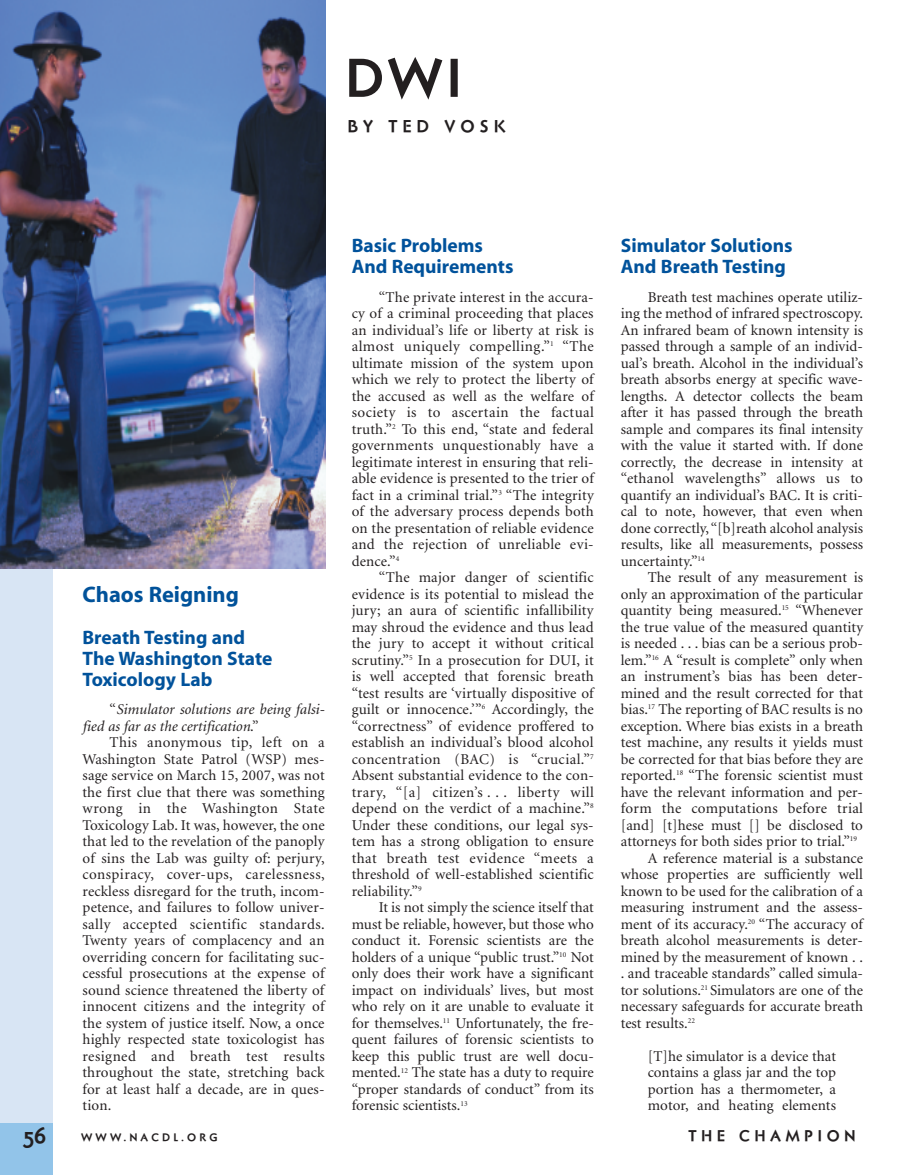
<style>
.page{position:relative;width:905px;height:1175px;background:#fff}
.page>*{position:absolute;margin:0;border:0;box-sizing:border-box;transform-origin:0 0}
.t1{font:700 51px "Naniara";color:#231f20}
.t2{font:700 22.5px "Myriad";color:#01529a}
.t3{font:700 21px "Naniara";color:#231f20;scale:.95 1}
.t4{font:700 19.5px/21px "Myriad";color:#01529b}
.t5{font:700 16.5px "Naniara";letter-spacing:.3em;color:#231f20}
.t6{font:15px/16.5px "Minion";color:#231f20;text-align:justify}
.t7{font:italic 15px/16.5px "Minion";color:#231f20}
.t8{font:15px "Minion";letter-spacing:.02em;color:#231f20}
.t9{font:700 15px "Naniara";letter-spacing:.3em;color:#231f20}
.t10{font:700 10.5px "Naniara";letter-spacing:.3em;color:#231f20}
.s1{font-style:normal}
</style>
<div class="page">
<div style="left:0;top:0;width:53px;height:1174px;background:#d8e5f4"></div>
<div style="left:0;top:1123px;width:52px;height:51px;background:#92c4e9"></div>
<img style="left:0;top:0;width:326px;height:568px">
<h1 class="t1" style="left:345px;top:59px;width:118px">DWI</h1>
<p class="t5" style="left:347px;top:120px;width:160px">BY TED VOSK</p>
<h2 class="t2" style="left:82px;top:586px;width:158px">Chaos Reigning</h2>
<h3 class="t4" style="left:82px;top:628px;width:191px">Breath Testing and<br>The Washington State<br>Toxicology Lab</h3>
<p class="t7" style="left:82px;top:702px;width:244px;text-indent:27px"><span class="s1">“</span>Simulator solutions are being falsi&shy;fied as far as the certification<span class="s1">.”</span></p>
<p class="t6" style="left:82px;top:735px;width:244px;text-indent:27px">This anonymous tip, left on a Washington State Patrol (WSP) mes&shy;sage service on March 15, 2007, was not the first clue that there was something wrong in the Washington State Toxicology Lab. It was, however, the one that led to the revelation of the panoply of sins the Lab was guilty of: perjury, conspiracy, cover-ups, carelessness, reckless disregard for the truth, incom&shy;petence, and failures to follow univer&shy;sally accepted scientific standards.<br>Twenty years of complacency and an overriding concern for facilitating suc&shy;cessful prosecutions at the expense of sound science threatened the liberty of innocent citizens and the integrity of the system of justice itself. Now, a once highly respected state toxicologist has resigned and breath test results throughout the state, stretching back for at least half a decade, are in ques&shy;tion.</p>
<h3 class="t4" style="left:351px;top:237px;width:163px">Basic Problems<br>And Requirements</h3>
<p class="t6" style="left:351px;top:290px;width:244px;text-indent:27px">“The private interest in the accura&shy;cy of a criminal proceeding that places an individual’s life or liberty at risk is almost uniquely compelling.”<sup>1</sup> “The ultimate mission of the system upon which we rely to protect the liberty of the accused as well as the welfare of society is to ascertain the factual truth.”<sup>2</sup> To this end, “state and federal governments unquestionably have a legitimate interest in ensuring that reli&shy;able evidence is presented to the trier of fact in a criminal trial.”<sup>3</sup> “The integrity of the adversary process depends both on the presentation of reliable evidence and the rejection of unreliable evi&shy;dence.”<sup>4</sup></p>
<p class="t6" style="left:351px;top:570px;width:244px;text-indent:27px">“The major danger of scientific evidence is its potential to mislead the jury; an aura of scientific infallibility may shroud the evidence and thus lead the jury to accept it without critical scrutiny.”<sup>5</sup> In a prosecution for DUI, it is well accepted that forensic breath “test results are ‘virtually dispositive of guilt or innocence.’”<sup>6</sup> Accordingly, the “correctness” of evidence proffered to establish an individual’s blood alcohol concentration (BAC) is “crucial.”<sup>7<br></sup>Absent substantial evidence to the con&shy;trary, “[a] citizen’s . . . liberty will depend on the verdict of a machine.”<sup>8<br></sup>Under these conditions, our legal sys&shy;tem has a strong obligation to ensure that breath test evidence “meets a threshold of well-established scientific reliability.”<sup>9</sup></p>
<p class="t6" style="left:351px;top:900px;width:244px;text-indent:27px">It is not simply the science itself that must be reliable, however, but those who conduct it. Forensic scientists are the holders of a unique “public trust.”<sup>10</sup> Not only does their work have a significant impact on individuals’ lives, but most who rely on it are unable to evaluate it for themselves.<sup>11</sup> Unfortunately, the fre&shy;quent failures of forensic scientists to keep this public trust are well docu&shy;mented.<sup>12</sup> The state has a duty to require “proper standards of conduct” from its forensic scientists.<sup>13</sup></p>
<h3 class="t4" style="left:621px;top:237px;width:173px">Simulator Solutions<br>And Breath Testing</h3>
<p class="t6" style="left:621px;top:290px;width:244px;text-indent:27px">Breath test machines operate utiliz&shy;ing the method of infrared spectroscopy.<br>An infrared beam of known intensity is passed through a sample of an individ&shy;ual’s breath. Alcohol in the individual’s breath absorbs energy at specific wave&shy;lengths. A detector collects the beam after it has passed through the breath sample and compares its final intensity with the value it started with. If done correctly, the decrease in intensity at “ethanol wavelengths” allows us to quantify an individual’s BAC. It is criti&shy;cal to note, however, that even when done correctly,“[b]reath alcohol analysis results, like all measurements, possess uncertainty.”<sup>14</sup></p>
<p class="t6" style="left:648px;top:570px;width:217px">The result of any measurement is</p>
<p class="t6" style="left:621px;top:587px;width:244px">only an approximation of the particular</p>
<p class="t6" style="left:621px;top:603px;width:244px">quantity being measured.<sup>15</sup> “Whenever</p>
<p class="t6" style="left:621px;top:620px;width:244px">the true value of the measured quantity</p>
<p class="t6" style="left:621px;top:636px;width:244px">is needed . . . bias can be a serious prob-</p>
<p class="t6" style="left:621px;top:653px;width:244px">lem.”<sup>16</sup> A “result is complete” only when</p>
<p class="t6" style="left:621px;top:669px;width:244px">an instrument’s bias has been deter-</p>
<p class="t6" style="left:621px;top:686px;width:244px">mined and the result corrected for that</p>
<p class="t6" style="left:621px;top:702px;width:244px">bias.<sup>17</sup> The reporting of BAC results is no</p>
<p class="t6" style="left:621px;top:719px;width:244px">exception. Where bias exists in a breath</p>
<p class="t6" style="left:621px;top:735px;width:244px">test machine, any results it yields must</p>
<p class="t6" style="left:621px;top:752px;width:244px">be corrected for that bias before they are</p>
<p class="t6" style="left:621px;top:768px;width:244px">reported.<sup>18</sup> “The forensic scientist must</p>
<p class="t6" style="left:621px;top:785px;width:244px">have the relevant information and per-</p>
<p class="t8" style="left:621px;top:802px;width:243px">form the computations before trial</p>
<p class="t6" style="left:621px;top:818px;width:244px">[and] [t]hese must [] be disclosed to</p>
<p class="t6" style="left:621px;top:834px;width:238px">attorneys for both sides prior to trial.”<sup>19</sup></p>
<p class="t6" style="left:648px;top:851px;width:217px">A reference material is a substance</p>
<p class="t6" style="left:621px;top:867px;width:243px">whose properties are sufficiently well</p>
<p class="t6" style="left:621px;top:884px;width:244px">known to be used for the calibration of a</p>
<p class="t6" style="left:621px;top:900px;width:244px">measuring instrument and the assess-</p>
<p class="t6" style="left:621px;top:917px;width:244px">ment of its accuracy.<sup>20</sup> “The accuracy of</p>
<p class="t6" style="left:621px;top:933px;width:244px">breath alcohol measurements is deter-</p>
<p class="t6" style="left:621px;top:950px;width:244px">mined by the measurement of known . .</p>
<p class="t6" style="left:621px;top:966px;width:244px">. and traceable standards” called simula-</p>
<p class="t6" style="left:621px;top:983px;width:244px">tor solutions.<sup>21</sup> Simulators are one of the</p>
<p class="t6" style="left:621px;top:999px;width:244px">necessary safeguards for accurate breath</p>
<p class="t6" style="left:621px;top:1016px;width:76px">test results.<sup>22</sup></p>
<p class="t6" style="left:648px;top:1049px;width:190px">[T]he simulator is a device that contains a glass jar and the top portion has a thermometer, a motor, and heating elements</p>
<h3 class="t3" style="left:22px;top:1128px;width:27px">56</h3>
<p class="t10" style="left:81px;top:1133px;width:138px">WWW.NACDL.ORG</p>
<p class="t9" style="left:688px;top:1130px;width:169px">THE CHAMPION</p>
</div>
